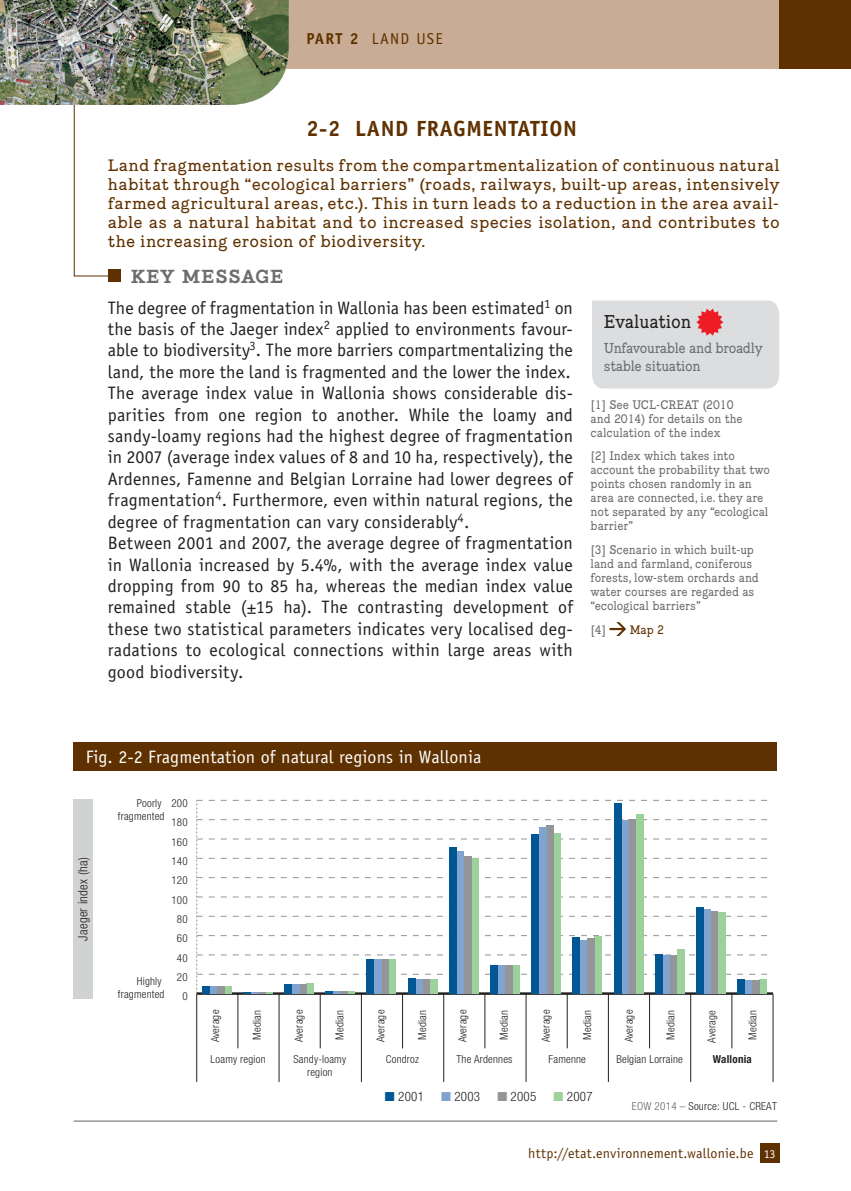
<style>
.page{position:relative;width:851px;height:1191px;background:#fff}
.page>*{position:absolute;margin:0;border:0;box-sizing:border-box;transform-origin:0 0}
.t1{font:700 22px "Officina Sans Std";letter-spacing:.03em;color:#603100}
.t2{font:18px/21.4px "Officina Sans Std";letter-spacing:.01em;color:#231f20}
.t3{font:18px "Officina Sans Std";letter-spacing:.005em;color:#fff}
.t4{font:700 18px "Piek";letter-spacing:.04em;color:#6c6d70}
.t5{font:18px "Piek";color:#231f20;scale:.9 1}
.t6{font:16px/19.2px "Piek";letter-spacing:.015em;color:#603100;text-align:justify}
.t7{font:700 15.8px "Officina Sans Std";color:#603100}
.t8{font:15.8px "Officina Sans Std";color:#603100}
.t9{font:14px "Officina Sans Std";letter-spacing:.01em;color:#603100}
.t10{font:14px/18px "Piek";letter-spacing:-.02em;color:#6c6d70;scale:.9 1}
.t11{font:300 condensed 13px "Helvetica Neue LT Std";letter-spacing:.02em;color:#231f20}
.t12{font:12px/14px "Piek";color:#6c6d70;scale:.9 1}
.t13{font:12px "Piek";color:#603100;scale:.9 1}
.t14{font:300 condensed 11px/13px "Helvetica Neue LT Std";letter-spacing:.02em;color:#231f20;text-align:center}
.t15{font:700 condensed 11px "Helvetica Neue LT Std";letter-spacing:.02em;color:#231f20}
.s1{font-weight:400}
.s2{color:#005793}
.s3{color:#80a4cf}
.s4{color:#939598}
.s5{color:#9cd19c}
.s6{color:#636366}
.s7{font-size:12px;color:#fff}
</style>
<div class="page">
<svg style="left:73px;top:68px;width:279px;height:209px"></svg>
<div style="left:114px;top:249px;width:260px;height:40px;background:#fff"></div>
<div style="left:778px;top:0;width:72px;height:68px;background:#603100"></div>
<div style="left:0;top:0;width:778px;height:68px;background:#c8ac95"></div>
<img style="left:0;top:0;width:289px;height:105px">
<div style="left:108px;top:269px;width:12px;height:13px;background:#603100"></div>
<div style="left:759px;top:1143px;width:20px;height:19px;background:#603100"></div>
<svg style="left:609px;top:622px;width:17px;height:14px"></svg>
<div style="left:592px;top:300px;width:187px;height:88px;background:#dcdddf"></div>
<hr style="left:74px;top:1120px;width:703px;height:1px;background:#636366">
<div style="left:74px;top:799px;width:19px;height:199px;background:#d1d2d4"></div>
<div style="left:74px;top:742px;width:703px;height:28px;background:#603100"></div>
<hr style="left:196px;top:994px;width:1px;height:88px;background:#231f20">
<hr style="left:237px;top:994px;width:1px;height:54px;background:#231f20">
<hr style="left:279px;top:994px;width:1px;height:88px;background:#231f20">
<hr style="left:320px;top:994px;width:1px;height:54px;background:#231f20">
<hr style="left:361px;top:994px;width:1px;height:88px;background:#231f20">
<hr style="left:402px;top:994px;width:1px;height:54px;background:#231f20">
<hr style="left:443px;top:994px;width:1px;height:88px;background:#231f20">
<hr style="left:484px;top:994px;width:1px;height:54px;background:#231f20">
<hr style="left:525px;top:994px;width:1px;height:88px;background:#231f20">
<hr style="left:566px;top:994px;width:1px;height:54px;background:#231f20">
<hr style="left:608px;top:994px;width:1px;height:88px;background:#231f20">
<hr style="left:649px;top:994px;width:1px;height:54px;background:#231f20">
<hr style="left:690px;top:994px;width:1px;height:88px;background:#231f20">
<hr style="left:731px;top:994px;width:1px;height:54px;background:#231f20">
<hr style="left:772px;top:994px;width:1px;height:88px;background:#231f20">
<hr style="left:197px;top:992px;width:576px;height:2px;background:#231f20">
<svg style="left:196px;top:800px;width:577px;height:193px"></svg>
<div style="left:367px;top:959px;width:7px;height:34px;background:#005793"></div>
<div style="left:408px;top:978px;width:7px;height:15px;background:#005793"></div>
<div style="left:449px;top:847px;width:7px;height:146px;background:#005793"></div>
<div style="left:490px;top:965px;width:7px;height:28px;background:#005793"></div>
<div style="left:531px;top:834px;width:7px;height:159px;background:#005793"></div>
<div style="left:572px;top:936px;width:8px;height:57px;background:#005793"></div>
<div style="left:613px;top:803px;width:8px;height:190px;background:#005793"></div>
<div style="left:655px;top:953px;width:7px;height:40px;background:#005793"></div>
<div style="left:696px;top:907px;width:7px;height:86px;background:#005793"></div>
<div style="left:737px;top:979px;width:7px;height:14px;background:#005793"></div>
<p class="t7" style="left:306px;top:29px;width:84px">PART 2 <span class="s1">Land</span></p>
<p class="t8" style="left:416px;top:30px;width:10px">use</p>
<p class="t1" style="left:306px;top:115px;width:272px">2-2 LAND FRAGMENTATION</p>
<p class="t6" style="left:108px;top:155px;width:673px">Land fragmentation results from the compartmentalization of continuous natural habitat through “ecological barriers” (roads, railways, built-up areas, intensively farmed agricultural areas, etc.). This in turn leads to a reduction in the area avail&shy;able as a natural habitat and to increased species isolation, and contributes to the increasing erosion of biodiversity.</p>
<p class="t4" style="left:131px;top:265px;width:154px">KEY MESSAGE</p>
<p class="t2" style="left:108px;top:297px;width:466px">The degree of fragmentation in Wallonia has been estimated<sup>1</sup> on the basis of the Jaeger index<sup>2</sup> applied to environments favour&shy;able to biodiversity<sup>3</sup>. The more barriers compartmentalizing the land, the more the land is fragmented and the lower the index.<br>The average index value in Wallonia shows considerable dis&shy;parities from one region to another. While the loamy and sandy-loamy regions had the highest degree of fragmentation in 2007 (average index values of 8 and 10 ha, respectively), the Ardennes, Famenne and Belgian Lorraine had lower degrees of fragmentation<sup>4</sup>. Furthermore, even within natural regions, the degree of fragmentation can vary considerably<sup>4</sup>.<br>Between 2001 and 2007, the average degree of fragmentation in Wallonia increased by 5.4%, with the average index value dropping from 90 to 85 ha, whereas the median index value remained stable (±15 ha). The contrasting development of these two statistical parameters indicates very localised deg&shy;radations to ecological connections within large areas with good biodiversity.</p>
<p class="t5" style="left:603px;top:310px;width:99px">Evaluation</p>
<p class="t10" style="left:603px;top:340px;width:178px">Unfavourable and broadly stable situation</p>
<p class="t12" style="left:590px;top:397px;width:170px">[1] See UCL-CREAT (2010 and 2014) for details on the calculation of the index</p>
<p class="t12" style="left:590px;top:449px;width:201px">[2] Index which takes into account the probability that two points chosen randomly in an area are connected, i.e. they are not separated by any “ecological barrier”</p>
<p class="t12" style="left:590px;top:543px;width:188px">[3] Scenario in which built-up land and farmland, coniferous forests, low-stem orchards and water courses are regarded as “ecological barriers”</p>
<p class="t12" style="left:590px;top:623px;width:19px">[4]</p>
<p class="t13" style="left:629px;top:622px;width:40px">Map 2</p>
<p class="t3" style="left:86px;top:746px;width:397px">Fig. 2-2 Fragmentation of natural regions in Wallonia</p>
<p class="t14" style="left:118px;top:796px;width:71px;text-align:left;text-indent:19px">Poorly 200 fragmented</p>
<p class="t14" style="left:171px;top:816px;width:18px">180</p>
<p class="t11" style="left:75px;top:940px;width:85px;rotate:-90deg">Jaeger index (ha)</p>
<p class="t14" style="left:118px;top:974px;width:48px;text-align:right">Highly fragmented</p>
<p class="t14" style="left:171px;top:835px;width:18px">160</p>
<p class="t14" style="left:171px;top:854px;width:18px">140</p>
<p class="t14" style="left:171px;top:874px;width:18px">120</p>
<p class="t14" style="left:171px;top:893px;width:18px">100</p>
<p class="t14" style="left:177px;top:912px;width:12px">80</p>
<p class="t14" style="left:177px;top:932px;width:12px">60</p>
<p class="t14" style="left:177px;top:951px;width:12px">40</p>
<p class="t14" style="left:177px;top:970px;width:12px">20</p>
<p class="t14" style="left:182px;top:990px;width:7px">0</p>
<p class="t14" style="left:208px;top:1042px;width:34px;rotate:-90deg">Average</p>
<p class="t14" style="left:250px;top:1040px;width:31px;rotate:-90deg">Median</p>
<p class="t14" style="left:292px;top:1042px;width:34px;rotate:-90deg">Average</p>
<p class="t14" style="left:333px;top:1040px;width:31px;rotate:-90deg">Median</p>
<p class="t14" style="left:374px;top:1042px;width:34px;rotate:-90deg">Average</p>
<p class="t14" style="left:416px;top:1040px;width:31px;rotate:-90deg">Median</p>
<p class="t14" style="left:456px;top:1042px;width:34px;rotate:-90deg">Average</p>
<p class="t14" style="left:497px;top:1040px;width:31px;rotate:-90deg">Median</p>
<p class="t14" style="left:539px;top:1042px;width:34px;rotate:-90deg">Average</p>
<p class="t14" style="left:580px;top:1040px;width:31px;rotate:-90deg">Median</p>
<p class="t14" style="left:622px;top:1042px;width:34px;rotate:-90deg">Average</p>
<p class="t14" style="left:663px;top:1040px;width:31px;rotate:-90deg">Median</p>
<p class="t14" style="left:704px;top:1042px;width:34px;rotate:-90deg">Average</p>
<p class="t14" style="left:745px;top:1040px;width:31px;rotate:-90deg">Median</p>
<p class="t14" style="left:210px;top:1052px;width:56px">Loamy region</p>
<p class="t14" style="left:293px;top:1052px;width:54px">Sandy-loamy region</p>
<p class="t14" style="left:386px;top:1052px;width:35px">Condroz</p>
<p class="t14" style="left:456px;top:1052px;width:57px">The Ardennes</p>
<p class="t14" style="left:548px;top:1052px;width:39px">Famenne</p>
<p class="t14" style="left:616px;top:1052px;width:68px">Belgian Lorraine</p>
<p class="t15" style="left:712px;top:1052px;width:40px">Wallonia</p>
<p class="t11" style="left:385px;top:1089px;width:41px"><span class="s2">■</span> 2001</p>
<p class="t11" style="left:441px;top:1089px;width:41px"><span class="s3">■</span> 2003</p>
<p class="t11" style="left:497px;top:1089px;width:41px"><span class="s4">■</span> 2005</p>
<p class="t11" style="left:553px;top:1089px;width:41px"><span class="s5">■</span> 2007</p>
<p class="t14" style="left:632px;top:1099px;width:146px"><span class="s6">EOW 2014 –</span> Source: UCL - CREAT</p>
<p class="t9" style="left:528px;top:1144px;width:249px">http://etat.environnement.wallonie.be <span class="s7">13</span></p>
</div>
